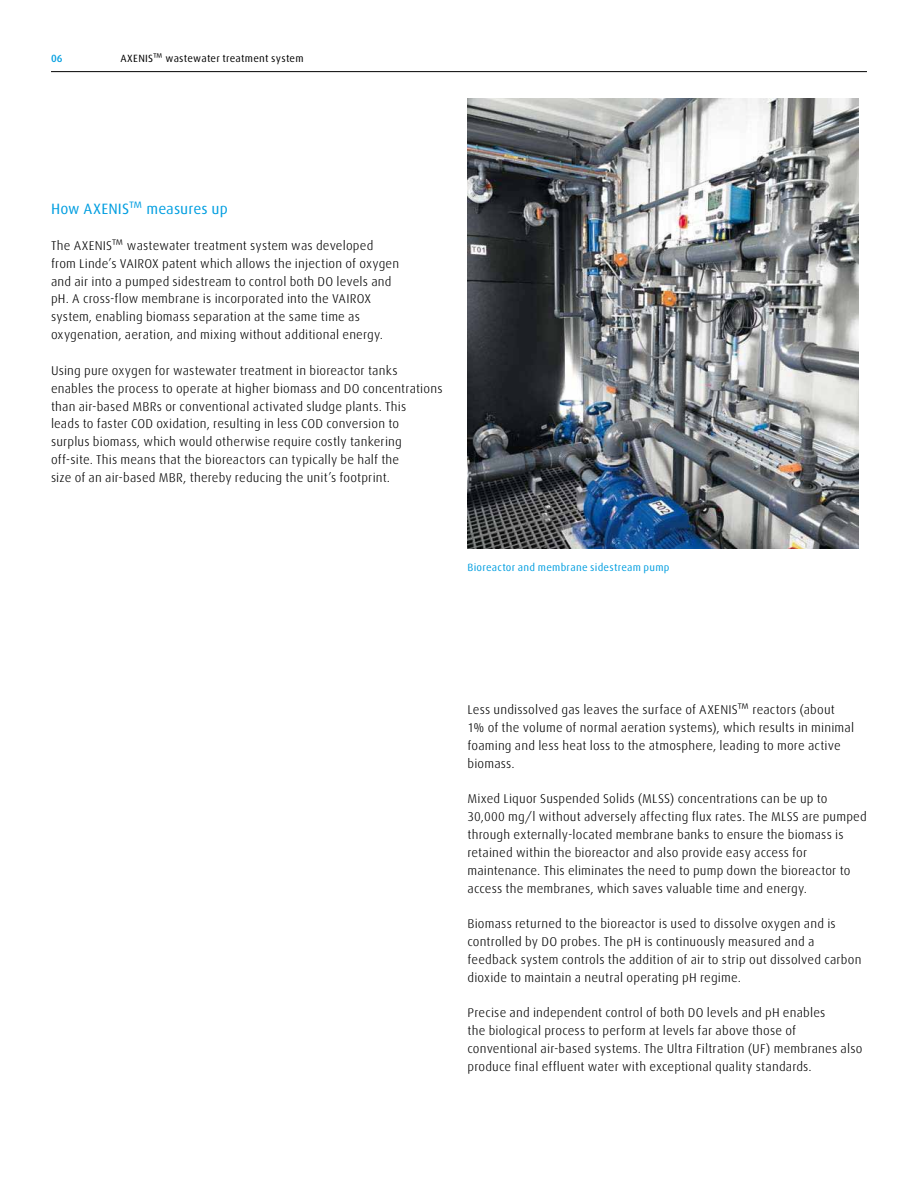
<style>
.page{position:relative;width:918px;height:1188px;background:#fff}
.page>*{position:absolute;margin:0;border:0;box-sizing:border-box;transform-origin:0 0}
.t1{font:15px "Linde Dax Global";letter-spacing:.005em;color:#009ee0}
.t2{font:300 12.75px/17.9px "Linde Dax Global";letter-spacing:.01em;color:#000}
.t3{font:10.5px "Linde Dax Global";letter-spacing:.02em;color:#009ee0}
.t4{font:10.5px "Linde Dax Global";letter-spacing:.02em;color:#000}
.t5{font:500 10.5px "Linde Dax Global";color:#009ee0}
</style>
<div class="page">
<img style="left:468px;top:99px;width:390px;height:450px">
<hr style="left:51px;top:71px;width:816px;height:1px;background:#000">
<p class="t5" style="left:51px;top:52px;width:13px">06</p>
<p class="t4" style="left:120px;top:52px;width:185px">AXENIS™ wastewater treatment system</p>
<p class="t1" style="left:51px;top:200px;width:178px">How AXENIS™ measures up</p>
<p class="t2" style="left:51px;top:237px;width:350px">The AXENIS™ wastewater treatment system was developed from Linde’s VAIROX patent which allows the injection of oxygen and air into a pumped sidestream to control both DO levels and pH. A cross-flow membrane is incorporated into the VAIROX system, enabling biomass separation at the same time as oxygenation, aeration, and mixing without additional energy.</p>
<p class="t2" style="left:51px;top:362px;width:393px">Using pure oxygen for wastewater treatment in bioreactor tanks enables the process to operate at higher biomass and DO concentrations than air-based MBRs or conventional activated sludge plants. This<br>leads to faster COD oxidation, resulting in less COD conversion to<br>surplus biomass, which would otherwise require costly tankering off-site. This means that the bioreactors can typically be half the<br>size of an air-based MBR, thereby reducing the unit’s footprint.</p>
<p class="t3" style="left:468px;top:561px;width:204px">Bioreactor and membrane sidestream pump</p>
<p class="t2" style="left:468px;top:701px;width:388px">Less undissolved gas leaves the surface of AXENIS™ reactors (about 1% of the volume of normal aeration systems), which results in minimal foaming and less heat loss to the atmosphere, leading to more active biomass.</p>
<p class="t2" style="left:468px;top:790px;width:401px">Mixed Liquor Suspended Solids (MLSS) concentrations can be up to 30,000 mg/l without adversely affecting flux rates. The MLSS are pumped through externally-located membrane banks to ensure the biomass is retained within the bioreactor and also provide easy access for maintenance. This eliminates the need to pump down the bioreactor to access the membranes, which saves valuable time and energy.</p>
<p class="t2" style="left:468px;top:915px;width:396px">Biomass returned to the bioreactor is used to dissolve oxygen and is controlled by DO probes. The pH is continuously measured and a feedback system controls the addition of air to strip out dissolved carbon dioxide to maintain a neutral operating pH regime.</p>
<p class="t2" style="left:468px;top:1004px;width:396px">Precise and independent control of both DO levels and pH enables<br>the biological process to perform at levels far above those of conventional air-based systems. The Ultra Filtration (UF) membranes also produce final effluent water with exceptional quality standards.</p>
</div>
